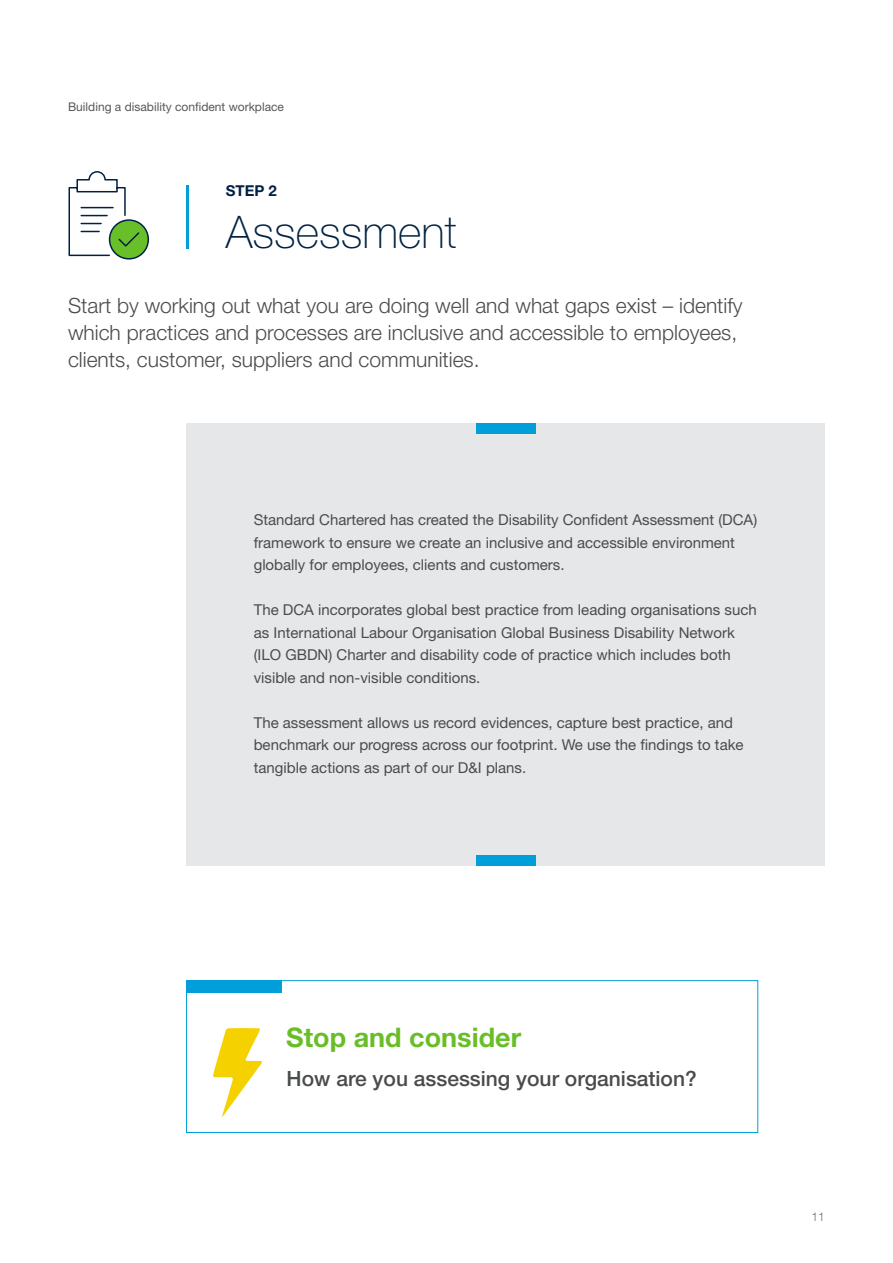
<style>
.page{position:relative;width:893px;height:1263px;background:#fff}
.page>*{position:absolute;margin:0;border:0;box-sizing:border-box;transform-origin:0 0}
.t1{font:100 45px "Helvetica Neue LT Std";color:#024}
.t2{font:700 27px "Helvetica Neue LT Std";color:#69be28}
.t3{font:300 21px/27px "Helvetica Neue LT Std";color:#4a4c4b}
.t4{font:500 21px "Helvetica Neue LT Std";color:#4a4c4b}
.t5{font:15px/22.5px "Helvetica Neue LT Std";color:#4a4c4b}
.t6{font:700 15px "Helvetica Neue LT Std";color:#024}
.t7{font:12px "Helvetica Neue LT Std";color:#565858}
.t8{font:300 12px "Helvetica Neue LT Std";color:#6d6e71}
</style>
<div class="page">
<div style="left:186px;top:423px;width:639px;height:442px;background:#e6e7e8"></div>
<div style="left:110px;top:220px;width:38px;height:39px;background:#69bf29;border-radius:50%"></div>
<div style="left:109px;top:219px;width:40px;height:41px;border:2px solid #002145;border-radius:50%"></div>
<svg style="left:68px;top:171px;width:73px;height:86px"></svg>
<hr style="left:186px;top:185px;width:2px;height:63px;background:#009fda">
<div style="left:476px;top:423px;width:59px;height:10px;background:#009fda"></div>
<div style="left:476px;top:855px;width:59px;height:10px;background:#009fda"></div>
<div style="left:186px;top:980px;width:572px;height:153px;border:1px solid #009fda"></div>
<svg style="left:213px;top:1028px;width:49px;height:88px"></svg>
<div style="left:186px;top:980px;width:96px;height:12px;background:#009fda"></div>
<p class="t7" style="left:68px;top:99px;width:218px">Building a disability confident workplace</p>
<p class="t6" style="left:226px;top:182px;width:21px">Step</p>
<p class="t6" style="left:269px;top:182px;width:10px">2</p>
<h1 class="t1" style="left:226px;top:207px;width:232px">Assessment</h1>
<h3 class="t3" style="left:68px;top:291px;width:676px">Start by working out what you are doing well and what gaps exist – identify which practices and processes are inclusive and accessible to employees, clients, customer, suppliers and communities.</h3>
<p class="t5" style="left:254px;top:508px;width:505px">Standard Chartered has created the Disability Confident Assessment (DCA) framework to ensure we create an inclusive and accessible environment globally for employees, clients and customers.</p>
<p class="t5" style="left:254px;top:598px;width:504px">The DCA incorporates global best practice from leading organisations such as International Labour Organisation Global Business Disability Network (ILO GBDN) Charter and disability code of practice which includes both visible and non-visible conditions.</p>
<p class="t5" style="left:254px;top:711px;width:491px">The assessment allows us record evidences, capture best practice, and benchmark our progress across our footprint. We use the findings to take tangible actions as part of our D&amp;I plans.</p>
<h2 class="t2" style="left:286px;top:1021px;width:237px">Stop and consider</h2>
<h3 class="t4" style="left:287px;top:1066px;width:412px">How are you assessing your organisation?</h3>
<p class="t8" style="left:812px;top:1209px;width:15px">11</p>
</div>
